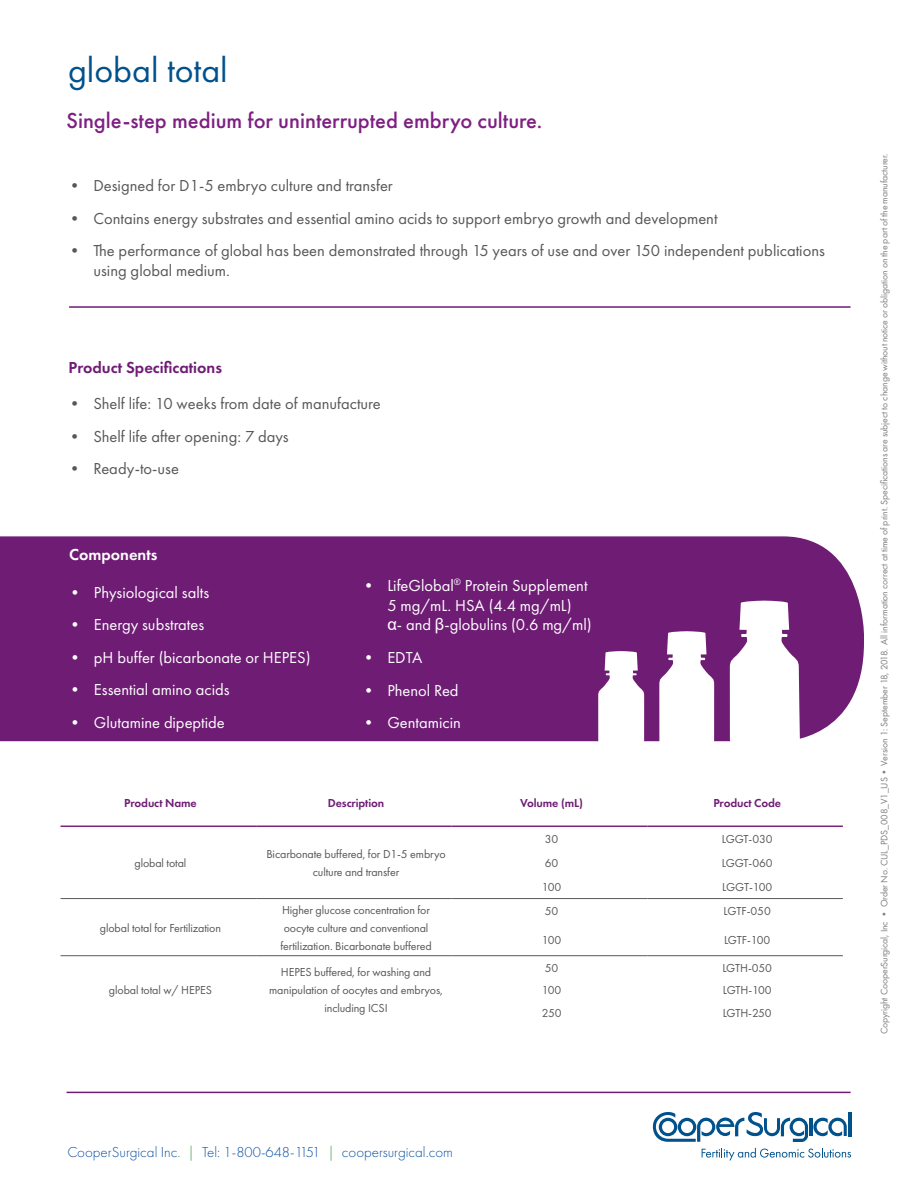
<style>
.page{position:relative;width:918px;height:1188px;background:#fff}
.page>*{position:absolute;margin:0;border:0;box-sizing:border-box;transform-origin:0 0}
.t1{font:36px "Futura PT";color:#00518c}
.t2{font:500 22.5px "Futura PT";color:#7d2082}
.t3{font:16.5px/19.8px "Futura PT";color:#575756}
.t4{font:16.5px/19.8px "Futura PT";color:#fff}
.t5{font:600 16.5px "Futura PT";color:#6f1c75}
.t6{font:600 16.5px "Futura PT";color:#fff}
.t7{font:300 15px "Futura PT";color:#0d52a0}
.t8{font:12px/18px "Futura PT";letter-spacing:-.01em;color:#575756;text-align:center}
.t9{font:600 12px "Futura PT";letter-spacing:-.01em;color:#6f1c75}
.t10{font:9.75px "Futura PT";letter-spacing:-.01em;color:#7e7e7d}
.s1{font-family:"Arial"}
.s2{color:#299638}
</style>
<div class="page">
<hr style="left:848px;top:1112px;width:3px;height:24px;background:#00518c">
<svg style="left:653px;top:1112px;width:194px;height:30px"></svg>
<svg style="left:702px;top:1148px;width:149px;height:12px"></svg>
<hr style="left:67px;top:1092px;width:784px;height:1px;background:#6f1c75">
<hr style="left:69px;top:306px;width:782px;height:2px;background:#6f1c75">
<hr style="left:61px;top:898px;width:195px;height:1px;background:#5e5a57">
<hr style="left:256px;top:898px;width:196px;height:1px;background:#5e5a57">
<hr style="left:452px;top:898px;width:195px;height:1px;background:#5e5a57">
<hr style="left:647px;top:898px;width:196px;height:1px;background:#5e5a57">
<hr style="left:61px;top:955px;width:195px;height:1px;background:#5e5a57">
<hr style="left:61px;top:826px;width:195px;height:1px;background:#7e2278">
<hr style="left:256px;top:826px;width:196px;height:1px;background:#7e2278">
<hr style="left:452px;top:826px;width:195px;height:1px;background:#7e2278">
<hr style="left:647px;top:826px;width:196px;height:1px;background:#7e2278">
<hr style="left:256px;top:955px;width:196px;height:1px;background:#575756">
<hr style="left:452px;top:955px;width:195px;height:1px;background:#575756">
<hr style="left:647px;top:955px;width:196px;height:1px;background:#575756">
<div style="left:0;top:536px;width:864px;height:205px;background:#6f1c75"></div>
<svg style="left:659px;top:631px;width:55px;height:111px"></svg>
<svg style="left:730px;top:601px;width:70px;height:141px"></svg>
<svg style="left:598px;top:651px;width:46px;height:91px"></svg>
<h1 class="t1" style="left:68px;top:49px;width:161px">global total</h1>
<h2 class="t2" style="left:66px;top:107px;width:477px">Single-step medium for uninterrupted embryo culture.</h2>
<h3 class="t3" style="left:66px;top:176px;width:328px">• Designed for D1-5 embryo culture and transfer</h3>
<h3 class="t3" style="left:66px;top:208px;width:653px">• Contains energy substrates and essential amino acids to support embryo growth and development</h3>
<h3 class="t3" style="left:93px;top:241px;width:733px;text-indent:-27px">• The performance of global has been demonstrated through 15 years of use and over 150 independent publications using global medium.</h3>
<h3 class="t5" style="left:69px;top:357px;width:155px">Product Specifications</h3>
<h3 class="t3" style="left:66px;top:394px;width:316px">• Shelf life: 10 weeks from date of manufacture</h3>
<h3 class="t3" style="left:66px;top:426px;width:224px">• Shelf life after opening: 7 days</h3>
<h3 class="t3" style="left:66px;top:459px;width:114px">• Ready-to-use</h3>
<h3 class="t6" style="left:69px;top:544px;width:90px">Components</h3>
<h3 class="t4" style="left:67px;top:582px;width:144px">• Physiological salts</h3>
<h3 class="t4" style="left:67px;top:615px;width:139px">• Energy substrates</h3>
<h3 class="t4" style="left:67px;top:647px;width:245px">• pH buffer (bicarbonate or HEPES)</h3>
<h3 class="t4" style="left:67px;top:680px;width:164px">• Essential amino acids</h3>
<h3 class="t4" style="left:67px;top:712px;width:159px">• Glutamine dipeptide</h3>
<h3 class="t4" style="left:387px;top:575px;width:206px;text-indent:-27px">• LifeGlobal<sup>®</sup> Protein Supplement<br>5 mg/mL. HSA (4.4 mg/mL)<br><span class="s1">α</span>- and <span class="s1">β</span>-globulins (0.6 mg/ml)</h3>
<h3 class="t4" style="left:360px;top:648px;width:63px">• EDTA</h3>
<h3 class="t4" style="left:360px;top:680px;width:100px">• Phenol Red</h3>
<h3 class="t4" style="left:360px;top:713px;width:102px">• Gentamicin</h3>
<p class="t9" style="left:124px;top:796px;width:74px">Product Name</p>
<p class="t9" style="left:328px;top:796px;width:58px">Description</p>
<p class="t9" style="left:520px;top:796px;width:64px">Volume (mL)</p>
<p class="t9" style="left:713px;top:796px;width:69px">Product Code</p>
<p class="t8" style="left:134px;top:854px;width:53px">global total</p>
<p class="t8" style="left:266px;top:845px;width:181px">Bicarbonate buffered, for D1-5 embryo culture and transfer</p>
<p class="t8" style="left:545px;top:830px;width:15px">30</p>
<p class="t8" style="left:722px;top:830px;width:52px">LGGT-030</p>
<p class="t8" style="left:545px;top:854px;width:15px">60</p>
<p class="t8" style="left:722px;top:854px;width:52px">LGGT-060</p>
<p class="t8" style="left:542px;top:878px;width:21px">100</p>
<p class="t8" style="left:722px;top:878px;width:51px">LGGT-100</p>
<p class="t8" style="left:100px;top:919px;width:123px">global total for Fertilization</p>
<p class="t8" style="left:109px;top:981px;width:104px">global total w/ HEPES</p>
<p class="t8" style="left:280px;top:901px;width:153px;text-align:left">Higher glucose concentration for oocyte culture and conventional fertilization. Bicarbonate buffered</p>
<p class="t8" style="left:545px;top:902px;width:15px">50</p>
<p class="t8" style="left:724px;top:902px;width:49px">LGTF-050</p>
<p class="t8" style="left:542px;top:931px;width:21px">100</p>
<p class="t8" style="left:724px;top:931px;width:48px">LGTF-100</p>
<p class="t8" style="left:269px;top:963px;width:175px">HEPES buffered, for washing and manipulation of oocytes and embryos, including ICSI</p>
<p class="t8" style="left:545px;top:959px;width:15px">50</p>
<p class="t8" style="left:722px;top:959px;width:51px">LGTH-050</p>
<p class="t8" style="left:542px;top:981px;width:21px">100</p>
<p class="t8" style="left:723px;top:981px;width:50px">LGTH-100</p>
<p class="t8" style="left:542px;top:1004px;width:21px">250</p>
<p class="t8" style="left:723px;top:1004px;width:51px">LGTH-250</p>
<p class="t7" style="left:67px;top:1144px;width:387px">CooperSurgical Inc<span class="s2">. |</span> Tel: 1-800-648-1151 <span class="s2">|</span> coopersurgical.com</p>
<p class="t10" style="left:878px;top:1034px;width:882px;rotate:-90deg">Copyright CooperSurgical, Inc • Order No. CUL_PDS_008_V1_US• Version 1: September 18, 2018. All information correct at time of print. Specifications are subject to change without notice or obligation on the part of the manufacturer.</p>
</div>
